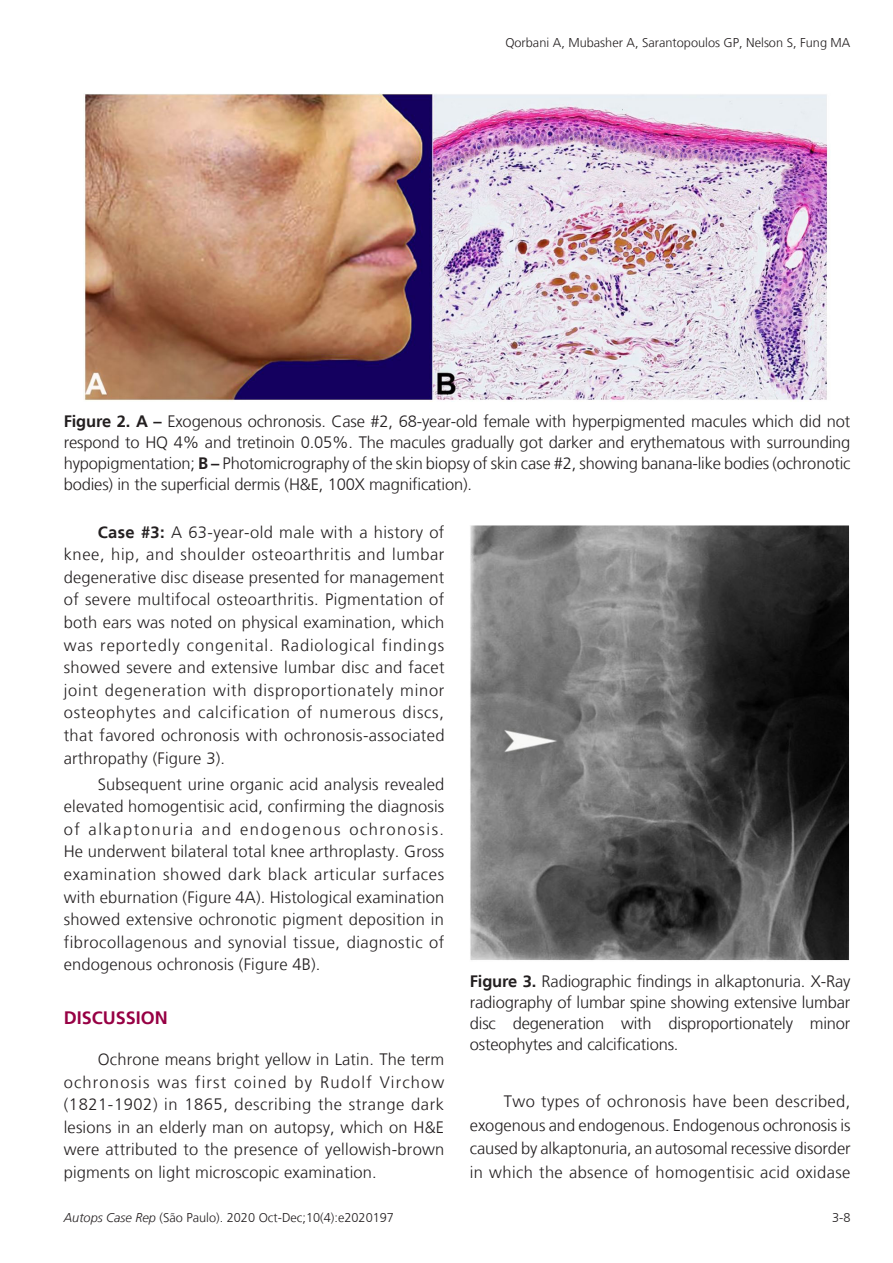
<style>
.page{position:relative;width:893px;height:1263px;background:#fff}
.page>*{position:absolute;margin:0;border:0;box-sizing:border-box;transform-origin:0 0}
.Heading1{font:700 18px "Frutiger LT";color:#970044}
.Paragraph{font:300 16.5px/22.6px "Frutiger LT";letter-spacing:.015em;color:#231f20;text-align:justify}
.FigureCaption{font:300 16.5px/21px "Frutiger LT";letter-spacing:-.01em;color:#231f20;text-align:justify}
.t1{font:300 12.75px "Frutiger LT";color:#231f20}
.s1{font-weight:700}
.s2{font-style:italic}
</style>
<div class="page">
<img style="left:83px;top:94px;width:747px;height:307px">
<img style="left:470px;top:525px;width:380px;height:436px">
<p class="t1" style="left:505px;top:35px;width:347px">Qorbani A, Mubasher A, Sarantopoulos GP, Nelson S, Fung MA</p>
<p class="FigureCaption" style="left:64px;top:411px;width:788px"><span class="s1">Figure 2. A –</span> Exogenous ochronosis. Case #2, 68-year-old female with hyperpigmented macules which did not respond to HQ 4% and tretinoin 0.05%. The macules gradually got darker and erythematous with surrounding hypopigmentation; <span class="s1">B –</span> Photomicrography of the skin biopsy of skin case #2, showing banana-like bodies (ochronotic bodies) in the superficial dermis (H&amp;E, 100X magnification).</p>
<p class="Paragraph" style="left:64px;top:521px;width:382px;text-indent:34px"><span class="s1">Case #3:</span> A 63-year-old male with a history of knee, hip, and shoulder osteoarthritis and lumbar degenerative disc disease presented for management of severe multifocal osteoarthritis. Pigmentation of both ears was noted on physical examination, which was reportedly congenital. Radiological findings showed severe and extensive lumbar disc and facet joint degeneration with disproportionately minor osteophytes and calcification of numerous discs, that favored ochronosis with ochronosis-associated arthropathy (Figure 3).</p>
<p class="Paragraph" style="left:64px;top:773px;width:382px;text-indent:34px">Subsequent urine organic acid analysis revealed elevated homogentisic acid, confirming the diagnosis of alkaptonuria and endogenous ochronosis.<br>He underwent bilateral total knee arthroplasty. Gross examination showed dark black articular surfaces with eburnation (Figure 4A). Histological examination showed extensive ochronotic pigment deposition in fibrocollagenous and synovial tissue, diagnostic of endogenous ochronosis (Figure 4B).</p>
<p class="Heading1" style="left:64px;top:1007px;width:106px">DISCUSSION</p>
<p class="Paragraph" style="left:64px;top:1048px;width:382px;text-indent:34px">Ochrone means bright yellow in Latin. The term ochronosis was first coined by Rudolf Virchow (1821‑1902) in 1865, describing the strange dark lesions in an elderly man on autopsy, which on H&amp;E were attributed to the presence of yellowish-brown pigments on light microscopic examination.</p>
<p class="FigureCaption" style="left:470px;top:970px;width:382px"><span class="s1">Figure 3.</span> Radiographic findings in alkaptonuria. X-Ray radiography of lumbar spine showing extensive lumbar disc degeneration with disproportionately minor osteophytes and calcifications.</p>
<p class="Paragraph" style="left:470px;top:1090px;width:382px;line-height:23.7px;text-indent:34px">Two types of ochronosis have been described, exogenous and endogenous. Endogenous ochronosis is caused by alkaptonuria, an autosomal recessive disorder in which the absence of homogentisic acid oxidase</p>
<p class="t1" style="left:64px;top:1210px;width:332px"><span class="s2">Autops Case Rep</span> (São Paulo). 2020 Oct-Dec;10(4):e2020197</p>
<p class="t1" style="left:832px;top:1210px;width:20px">3-8</p>
</div>
